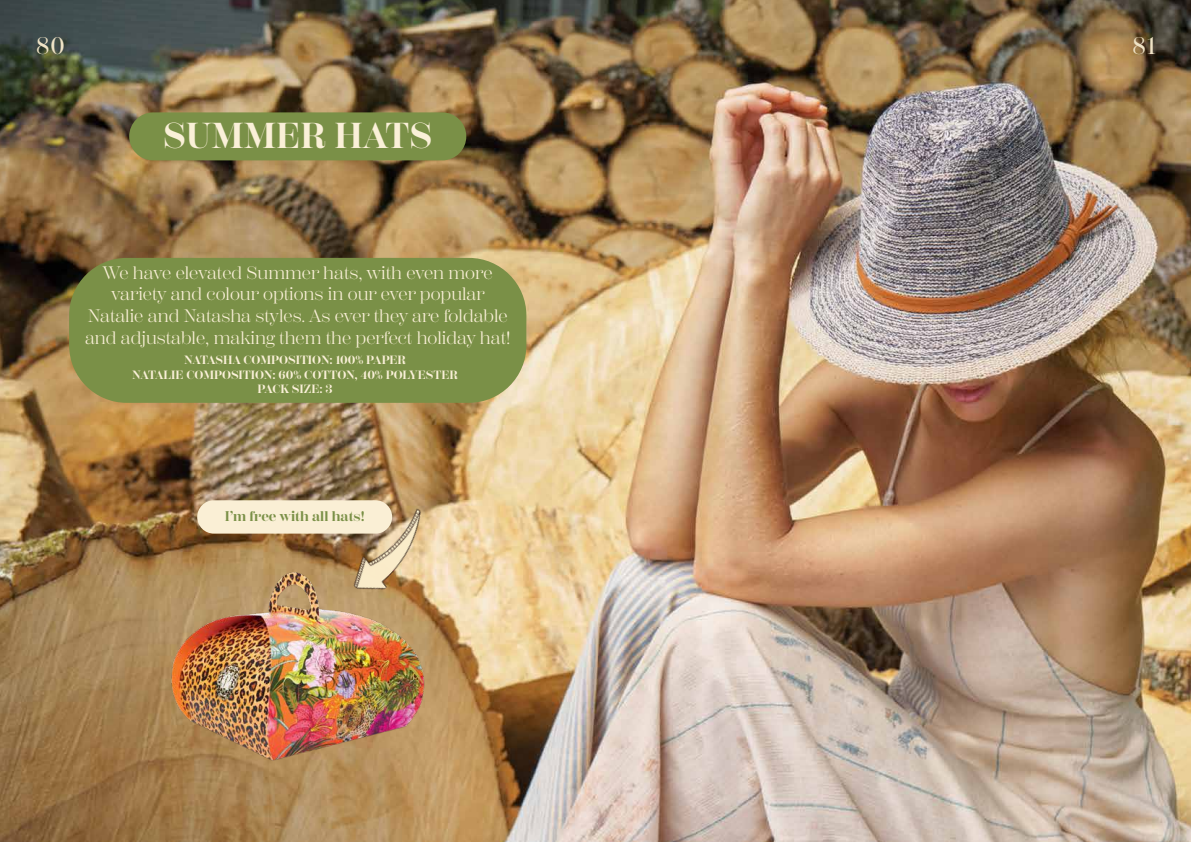
<style>
.page{position:relative;width:1191px;height:842px;background:#fff}
.page>*{position:absolute;margin:0;border:0;box-sizing:border-box;transform-origin:0 0}
.t1{font:700 36px "Scotch Display";color:#faf0d8}
.t2{font:500 24px "Scotch Display";color:#f0e4c7}
.t3{font:18px/21.6px "Scotch Display";color:#faf0d8;text-align:center}
.t4{font:700 14px "Scotch Display";color:#7a9047}
.t5{font:700 12px/14.4px "Scotch Display";color:#faf0d8;text-align:center}
</style>
<div class="page">
<img style="left:0;top:0;width:1191px;height:842px">
<div style="left:129px;top:112px;width:337px;height:48px;background:#7a9047;border-radius:24px"></div>
<div style="left:69px;top:258px;width:457px;height:145px;background:#7a9047;border-radius:58px"></div>
<img style="left:171px;top:572px;width:253px;height:189px">
<div style="left:197px;top:500px;width:195px;height:34px;background:#faefd5;border-radius:17px"></div>
<img style="left:342px;top:500px;width:100px;height:104px">
<h2 class="t2" style="left:36px;top:32px;width:30px">80</h2>
<h2 class="t2" style="left:1132px;top:32px;width:25px">81</h2>
<h1 class="t1" style="left:163px;top:115px;width:270px">SUMMER HATS</h1>
<p class="t3" style="left:85px;top:262px;width:427px">We have elevated Summer hats, with even more variety and colour options in our ever popular Natalie and Natasha styles. As ever they are foldable and adjustable, making them the perfect holiday hat!</p>
<p class="t5" style="left:132px;top:353px;width:327px">NATASHA COMPOSITION: 100% PAPER<br>NATALIE COMPOSITION: 60% COTTON, 40% POLYESTER<br>PACK SIZE: 3</p>
<p class="t4" style="left:225px;top:509px;width:141px">I’m free with all hats!</p>
</div>
